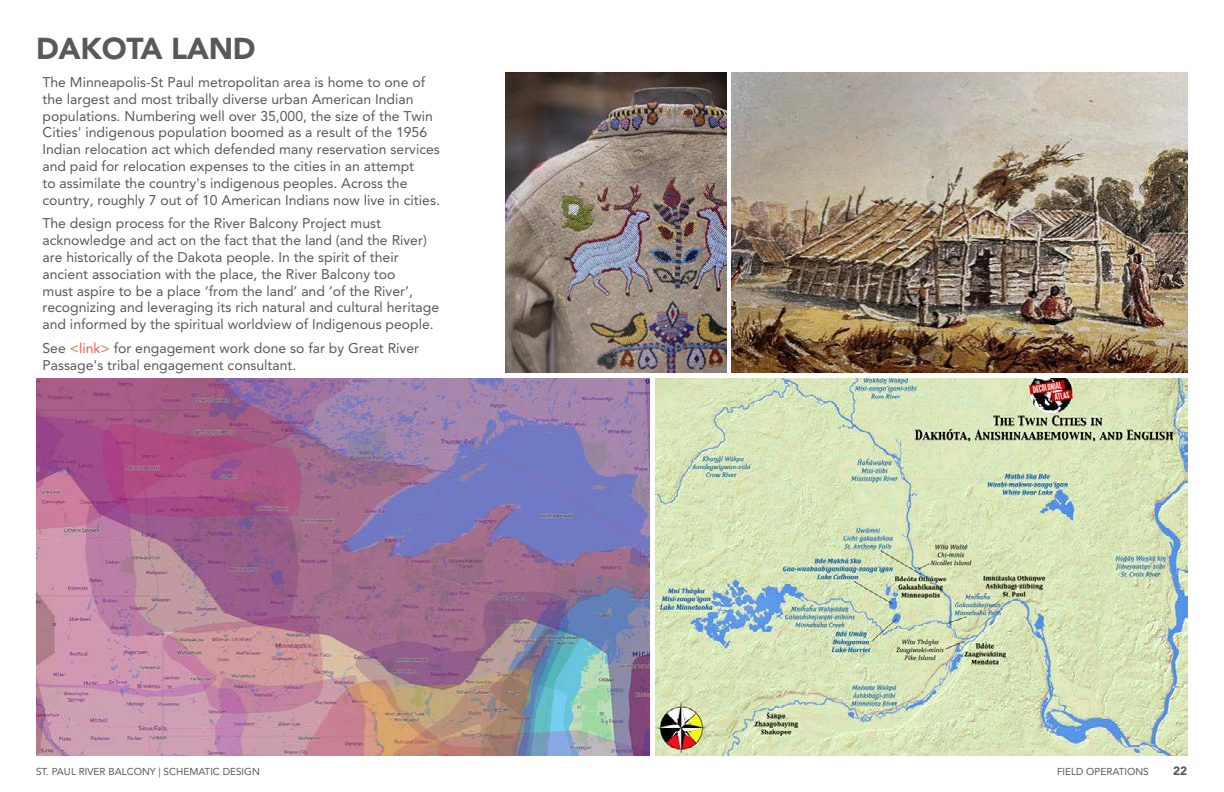
<style>
.page{position:relative;width:1224px;height:792px;background:#fff}
.page>*{position:absolute;margin:0;border:0;box-sizing:border-box;transform-origin:0 0}
.t1{font:900 30px "Avenir LT Std";letter-spacing:-.01em;color:#58595b}
.t2{font:14px/16.8px "Avenir LT Std";color:#58595b}
.t3{font:900 12px "Avenir LT Std";color:#58595b}
.t4{font:10px "Avenir LT Std";color:#58595b}
.s1{color:#f15b40}
</style>
<div class="page">
<img style="left:732px;top:72px;width:456px;height:301px">
<img style="left:505px;top:72px;width:222px;height:301px">
<img style="left:36px;top:378px;width:613px;height:378px">
<img style="left:655px;top:378px;width:533px;height:378px">
<h1 class="t1" style="left:36px;top:30px;width:221px">DAKOTA LAND</h1>
<p class="t2" style="left:42px;top:74px;width:399px">The Minneapolis-St Paul metropolitan area is home to one of the largest and most tribally diverse urban American Indian populations. Numbering well over 35,000, the size of the Twin Cities' indigenous population boomed as a result of the 1956<br>Indian relocation act which defended many reservation services and paid for relocation expenses to the cities in an attempt<br>to assimilate the country's indigenous peoples. Across the country, roughly 7 out of 10 American Indians now live in cities.</p>
<p class="t2" style="left:42px;top:215px;width:398px">The design process for the River Balcony Project must acknowledge and act on the fact that the land (and the River) are historically of the Dakota people. In the spirit of their ancient association with the place, the River Balcony too<br>must aspire to be a place ‘from the land’ and ‘of the River’, recognizing and leveraging its rich natural and cultural heritage and informed by the spiritual worldview of Indigenous people.</p>
<p class="t2" style="left:42px;top:340px;width:378px">See <span class="s1">&lt;link&gt;</span> for engagement work done so far by Great River<br>Passage's tribal engagement consultant.</p>
<p class="t4" style="left:36px;top:766px;width:225px">ST. PAUL RIVER BALCONY | SCHEMATIC DESIGN</p>
<p class="t4" style="left:1057px;top:766px;width:93px">FIELD OPERATIONS</p>
<p class="t3" style="left:1173px;top:764px;width:16px">22</p>
</div>
